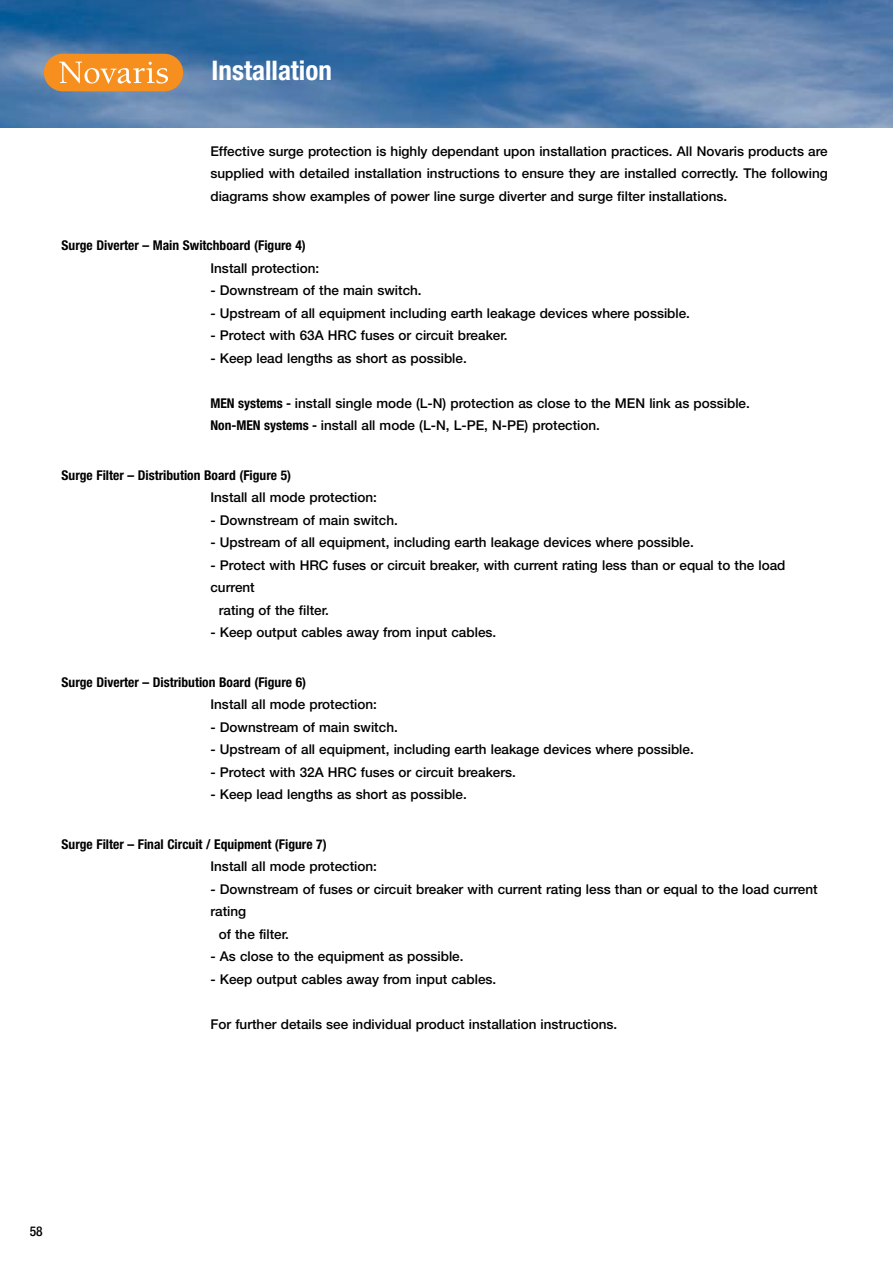
<style>
.page{position:relative;width:893px;height:1263px;background:#fff}
.page>*{position:absolute;margin:0;border:0;box-sizing:border-box;transform-origin:0 0}
.t1{font:700 condensed 27px "Helvetica Neue LT Pro";color:#fff}
.t2{font:500 13.5px/22.5px "Helvetica Neue LT Pro";color:#000;text-align:justify}
.t3{font:700 condensed 13.5px "Helvetica Neue LT Pro";color:#000}
.t4{font:500 condensed 13.5px "Helvetica Neue LT Pro";color:#000}
.s1{font-weight:700;font-stretch:condensed}
</style>
<div class="page">
<img style="left:0;top:0;width:893px;height:128px">
<svg style="left:44px;top:54px;width:139px;height:37px;background:#ef9a3d"></svg>
<h1 class="t1" style="left:212px;top:54px;width:122px">Installation</h1>
<p class="t2" style="left:210px;top:140px;width:619px">Effective surge protection is highly dependant upon installation practices. All Novaris products are supplied with detailed installation instructions to ensure they are installed correctly. The following diagrams show examples of power line surge diverter and surge filter installations.</p>
<p class="t3" style="left:62px;top:237px;width:246px">Surge Diverter – Main Switchboard (Figure 4)</p>
<p class="t2" style="left:210px;top:257px;width:110px">Install protection:</p>
<p class="t2" style="left:210px;top:279px;width:213px">- Downstream of the main switch.</p>
<p class="t2" style="left:210px;top:302px;width:481px">- Upstream of all equipment including earth leakage devices where possible.</p>
<p class="t2" style="left:210px;top:324px;width:299px">- Protect with 63A HRC fuses or circuit breaker.</p>
<p class="t2" style="left:210px;top:347px;width:258px">- Keep lead lengths as short as possible.</p>
<p class="t2" style="left:210px;top:392px;width:541px"><span class="s1">MEN systems -</span> install single mode (L-N) protection as close to the MEN link as possible.<br><span class="s1">Non-MEN systems -</span> install all mode (L-N, L-PE, N-PE) protection.</p>
<p class="t3" style="left:62px;top:467px;width:231px">Surge Filter – Distribution Board (Figure 5)</p>
<p class="t2" style="left:210px;top:486px;width:168px">Install all mode protection:</p>
<p class="t2" style="left:210px;top:509px;width:189px">- Downstream of main switch.</p>
<p class="t2" style="left:210px;top:531px;width:485px">- Upstream of all equipment, including earth leakage devices where possible.</p>
<p class="t2" style="left:210px;top:554px;width:576px">- Protect with HRC fuses or circuit breaker, with current rating less than or equal to the load</p>
<p class="t2" style="left:210px;top:576px;width:46px">current</p>
<p class="t2" style="left:219px;top:599px;width:112px">rating of the filter.</p>
<p class="t2" style="left:210px;top:621px;width:287px">- Keep output cables away from input cables.</p>
<p class="t3" style="left:62px;top:674px;width:246px">Surge Diverter – Distribution Board (Figure 6)</p>
<p class="t2" style="left:210px;top:693px;width:168px">Install all mode protection:</p>
<p class="t2" style="left:210px;top:716px;width:189px">- Downstream of main switch.</p>
<p class="t2" style="left:210px;top:738px;width:485px">- Upstream of all equipment, including earth leakage devices where possible.</p>
<p class="t2" style="left:210px;top:761px;width:307px">- Protect with 32A HRC fuses or circuit breakers.</p>
<p class="t2" style="left:210px;top:783px;width:258px">- Keep lead lengths as short as possible.</p>
<p class="t3" style="left:62px;top:836px;width:267px">Surge Filter – Final Circuit / Equipment (Figure 7)</p>
<p class="t2" style="left:210px;top:855px;width:168px">Install all mode protection:</p>
<p class="t2" style="left:210px;top:878px;width:609px">- Downstream of fuses or circuit breaker with current rating less than or equal to the load current</p>
<p class="t2" style="left:210px;top:900px;width:37px">rating</p>
<p class="t2" style="left:219px;top:923px;width:72px">of the filter.</p>
<p class="t2" style="left:210px;top:945px;width:255px">- As close to the equipment as possible.</p>
<p class="t2" style="left:210px;top:968px;width:287px">- Keep output cables away from input cables.</p>
<p class="t2" style="left:210px;top:1013px;width:408px">For further details see individual product installation instructions.</p>
<p class="t4" style="left:30px;top:1223px;width:14px">58</p>
</div>
